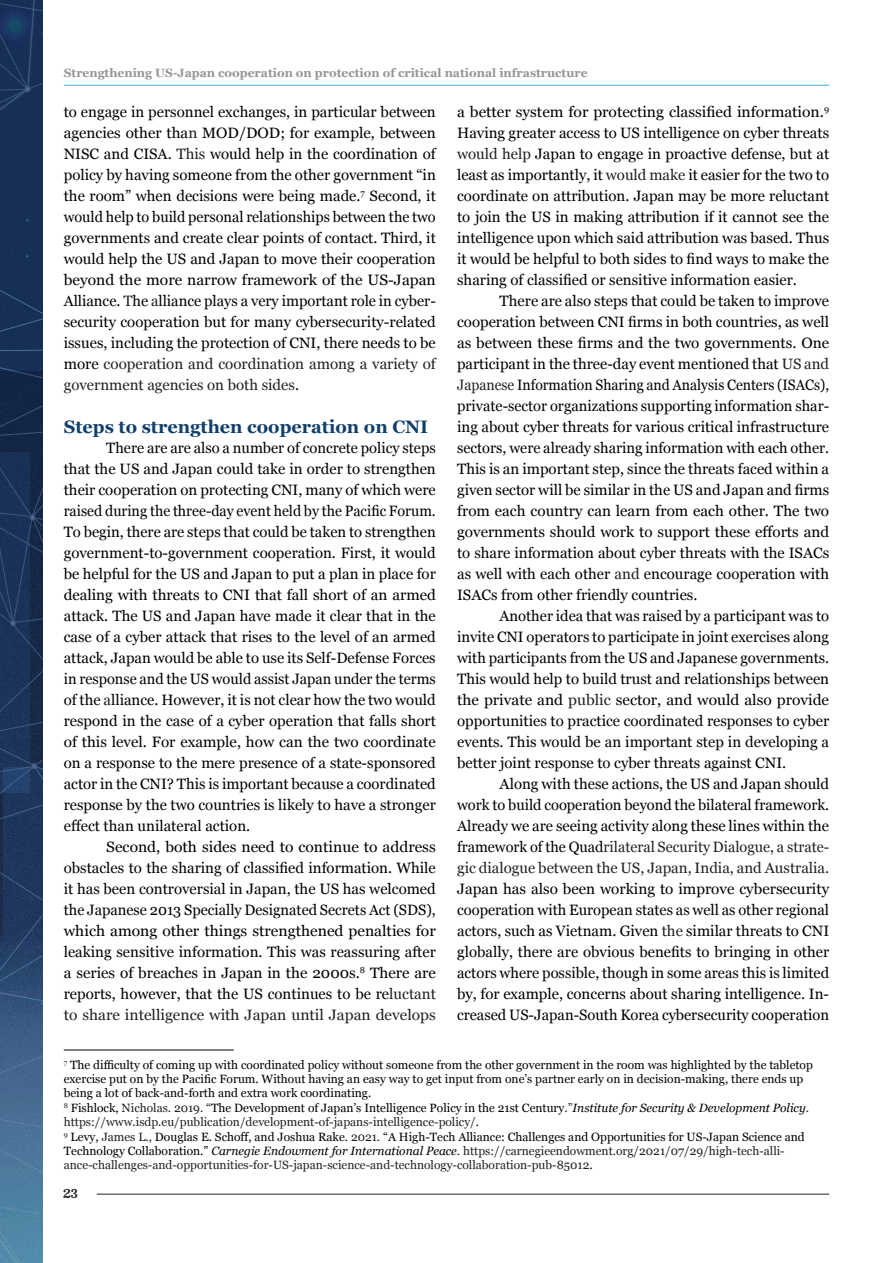
<style>
.page{position:relative;width:893px;height:1263px;background:#fff}
.page>*{position:absolute;margin:0;border:0;box-sizing:border-box;transform-origin:0 0}
.Paragraph_Style_3{font:700 18px "Georgia";color:#103f69}
.Body_Text{font:15px/21px "Georgia";color:#000;text-align:justify}
.Body_Text-2{font:15px/21px "Georgia";color:#000;text-align:justify;scale:1.04 1}
.Footnote{font:12px/14.4px "Georgia";color:#231f20}
.Footnote-2{font:12px/14.4px "Georgia";color:#000}
.t1{font:700 12px "Georgia";color:#939598}
.t2{font:700 12px "Besley";color:#231f20}
.s1{color:#231f20}
.s2{color:#000}
.s3{font-style:italic;color:#000}
</style>
<div class="page">
<hr style="left:64px;top:85px;width:765px;height:1px;background:#21bece">
<hr style="left:97px;top:1194px;width:732px;height:1px;background:#231f20">
<hr style="left:64px;top:1049px;width:170px;height:1px;background:#231f20">
<svg style="left:0;top:0;width:43px;height:1263px;background:#243f64"></svg>
<p class="t1" style="left:64px;top:63px;width:525px">Strengthening US-Japan cooperation on protection of critical national infrastructure</p>
<p class="Body_Text-2" style="left:457px;top:101px;width:359px">a better system for protecting classified information.<sup>9<br></sup>Having greater access to US intelligence on cyber threats <span class="s1">would help</span> Japan to engage in proactive defense, but at least as importantly, it <span class="s1">would make</span> it easier for the two to coordinate on attribution. Japan may be more reluctant to join the US in making attribution if it cannot see the intelligence upon which said attribution was based. Thus it would be helpful to both sides to find ways to make the sharing of classified or sensitive information easier.</p>
<p class="Body_Text" style="left:457px;top:290px;width:374px;text-indent:43px">There are also steps that could be taken to improve cooperation between CNI firms in both countries, as well as between these firms and the two governments. One participant in the three-day event mentioned that <span class="s1">US and Japanese</span> Information Sharing and Analysis Centers (ISACs), private-sector organizations supporting information shar&shy;ing about cyber threats for various critical infrastructure sectors, were already sharing information with each other.<br>This is an important step, since the threats faced within a given sector will be similar in the US and Japan and firms from each country can learn from each other. The two governments should work to support these efforts and to share information about cyber threats with the ISACs as well with each other <span class="s1">and</span> encourage cooperation with ISACs from other friendly countries.</p>
<p class="Body_Text" style="left:457px;top:605px;width:374px;text-indent:43px">Another idea that was raised by a participant was to invite CNI operators to participate in joint exercises along with participants from the US and Japanese governments.<br>This would help to build trust and relationships between the private and <span class="s1">public</span> sector, and would also provide opportunities to practice coordinated responses to cyber events. This would be an important step in developing a better joint response to cyber threats against CNI.</p>
<p class="Body_Text" style="left:457px;top:773px;width:374px;text-indent:43px">Along with these actions, the US and Japan should work to build cooperation beyond the bilateral framework.<br>Already we are seeing activity along these lines within the framework of the Quad<span class="s1">rilateral Security Dialogue, a strate&shy;gic dialogue between the US, Japan, India, and Australia.<br></span>Japan has also been working to improve cybersecurity cooperation with European states as well as other regional actors, such as Vietnam. Given <span class="s1">the</span> similar threats to CNI globally, there are obvious benefits to bringing in other actors where possible, though in some areas this is limited by, for example, concerns about sharing intelligence. In&shy;creased US-Japan-South Korea cybersecurity cooperation</p>
<p class="Body_Text" style="left:64px;top:101px;width:374px">to engage in personnel exchanges, in particular between agencies other tha<span class="s1">n</span> MOD/DOD; for example, between NISC and CISA. <span class="s1">This</span> would help in the coordination of policy by having someone from the other government “in the room” when decisions were being made.<sup>7</sup> Second, it would help to build personal relationships between the two governments and create clear points of contact. Third, it would help the US and Japan to move their cooperation beyond the more narrow framework of the US-Japan Alliance. <span class="s1">T</span>he <span class="s1">a</span>lliance plays a very important role in cyber&shy;security cooperation but for many cybersecurity-related issues, including the protection of CNI, there needs to be more <span class="s1">cooperation and coordination among a variety of government agencies on both sides</span>.</p>
<p class="Paragraph_Style_3" style="left:64px;top:413px;width:366px">Steps to strengthen cooperation on CNI</p>
<p class="Body_Text" style="left:64px;top:437px;width:374px;text-indent:43px">There are are also a number of concrete policy steps that the US and Japan could take in order to strengthen their cooperation on protecting CNI, many of which were raised during the three-day event held by the Pacific Forum.<br>To begin, there are steps that could be taken to strengthen government-to-government cooperation. First, it would be helpful for the US and Japan to put a plan in place for dealing with threats to CNI that fall short of an armed attack. The US and Japan have made it clear that in the case of a cyber attack that rises to the level of an armed attack, Japan would be able to use its Self-Defense Forces in response and the US would assist Japan under the terms of the <span class="s1">a</span>lliance. However, it is not clear how the two would respond in the case of a cyber operation that falls short of this level. For example, how can the two coordinate on a response to the mere presence of a state-sponsored actor in the CNI? This is important because a coordinated response by the two countries is likely to have a stronger effect than unilateral action.</p>
<p class="Body_Text-2" style="left:64px;top:836px;width:359px;text-indent:43px">Second, both sides need to continue to address obstacles to the sharing of classified information. While it has been controversial in Japan, the US has welcomed the Japanese 2013 Specially Designated Secrets Act (SDS), which among other things strengthened penalties for leaking sensitive information. This was reassuring after a series of breaches in Japan in the 2000s.<sup>8</sup> There are reports, however, that the US continues to be re<span class="s1">luctant to share intelligence with Japan until Japan develops</span></p>
<p class="Footnote-2" style="left:64px;top:1057px;width:751px"><sup>7</sup> The difficulty of coming up with coordinated policy without someone from the other government in the room was highlighted by the tabletop exercise put on by the Pacific Forum. Without having an easy way to get input from one’s partner early on in decision-making, there ends up being a lot of back-and-forth and extra work coordinating.</p>
<p class="Footnote" style="left:64px;top:1100px;width:747px"><sup>8</sup> <span class="s2">Fishlock,</span> Nicholas. 2019. “<span class="s2">The Development of Japan’s Intelligence Policy in the 21st Century</span>.”<span class="s3">Institute for Security &amp; Development Policy</span>. https://www.isdp.eu/publication/development-of-japans-intelligence-policy/<span class="s2">.</span></p>
<p class="Footnote" style="left:64px;top:1129px;width:742px"><sup>9</sup> <span class="s2">Levy,</span> James L., <span class="s2">Douglas E. Schoff, and Joshua Rake</span>. 2021. <span class="s2">“A High-Tech Alliance: Challenges and Opportunities for US-Japan Science and<br>Technology Collaboration.”</span> <span class="s3">Carnegie Endowment for International Peace</span>. https://carnegieendowment.org/2021/07/29/high-tech-alli&shy;ance-challenges-and-opportunities-for-US-japan-science-and-technology-collaboration-pub-85012<span class="s2">.</span></p>
<p class="t2" style="left:63px;top:1185px;width:16px">23</p>
</div>
